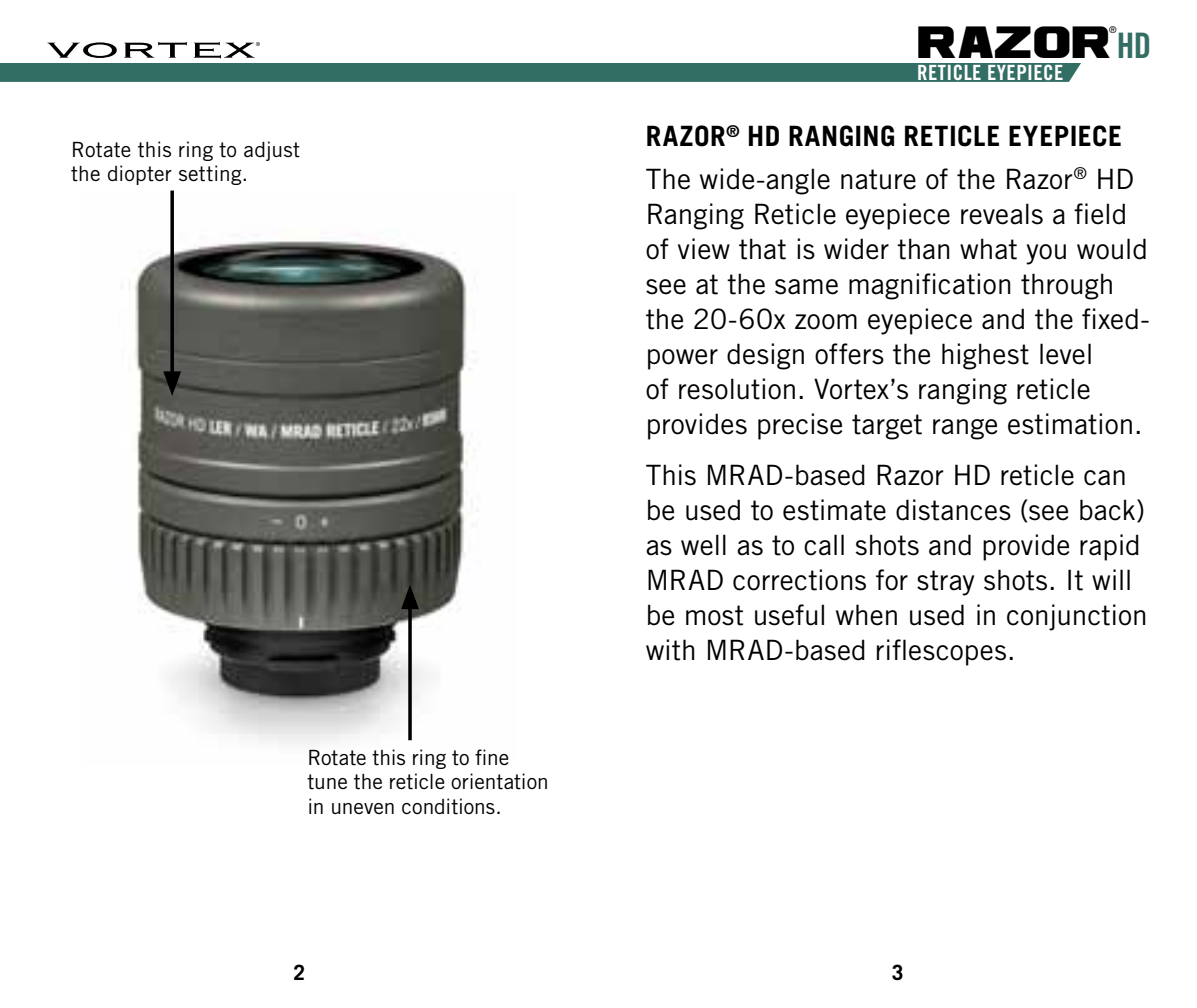
<style>
.page{position:relative;width:1197px;height:1008px;background:#fff}
.page>*{position:absolute;margin:0;border:0;box-sizing:border-box;transform-origin:0 0}
.t1{font:35px "Ash";color:#000}
.t2{font:28px/35px "Trade Gothic LT Std";color:#000}
.t3{font:21px/24.5px "Trade Gothic LT Std";color:#000}
.t4{font:21px "Trade Gothic LT Std Bd Cn 20";letter-spacing:.02em;color:#fff}
.t5{font:700 21px "Trade Gothic LT Std";color:#000}
.t6{font:9.45px "Trade Gothic LT Std";color:#000}
.s1{font-family:"Trade Gothic LT Std Bd Cn 20";color:#336e64}
.s2{font-weight:700}
</style>
<div class="page">
<img style="left:129px;top:190px;width:349px;height:554px">
<svg style="left:0;top:42px;width:1081px;height:40px"></svg>
<svg style="left:170px;top:191px;width:4px;height:180px"></svg>
<svg style="left:163px;top:371px;width:18px;height:25px"></svg>
<svg style="left:408px;top:609px;width:4px;height:131px"></svg>
<svg style="left:401px;top:585px;width:18px;height:24px"></svg>
<p class="t1" style="left:919px;top:22px;width:234px">RAZOR<span class="s1">HD</span></p>
<p class="t6" style="left:1109px;top:24px;width:9px">®</p>
<p class="t3" style="left:71px;top:137px;width:231px">Rotate this ring to adjust the diopter setting.</p>
<p class="t3" style="left:307px;top:745px;width:243px">Rotate this ring to fine tune the reticle orientation in uneven conditions.</p>
<p class="t4" style="left:917px;top:60px;width:148px">RETICLE EYEPIECE</p>
<p class="t2" style="left:646px;top:115px;width:490px;line-height:42.7px"><span class="s2">RAZOR</span><sup>®</sup> <span class="s2">HD RANGING RETICLE EYEPIECE<br></span>The wide-angle nature of the Razor<sup>®</sup> HD</p>
<p class="t2" style="left:646px;top:196px;width:506px">Ranging Reticle eyepiece reveals a field of view that is wider than what you would see at the same magnification through the 20-60x zoom eyepiece and the fixed&shy;power design offers the highest level<br>of resolution. Vortex’s ranging reticle provides precise target range estimation.</p>
<p class="t2" style="left:646px;top:457px;width:503px">This MRAD-based Razor HD reticle can be used to estimate distances (see back) as well as to call shots and provide rapid MRAD corrections for stray shots. It will be most useful when used in conjunction with MRAD-based riflescopes.</p>
<p class="t5" style="left:293px;top:960px;width:13px">2</p>
<p class="t5" style="left:892px;top:960px;width:13px">3</p>
</div>
